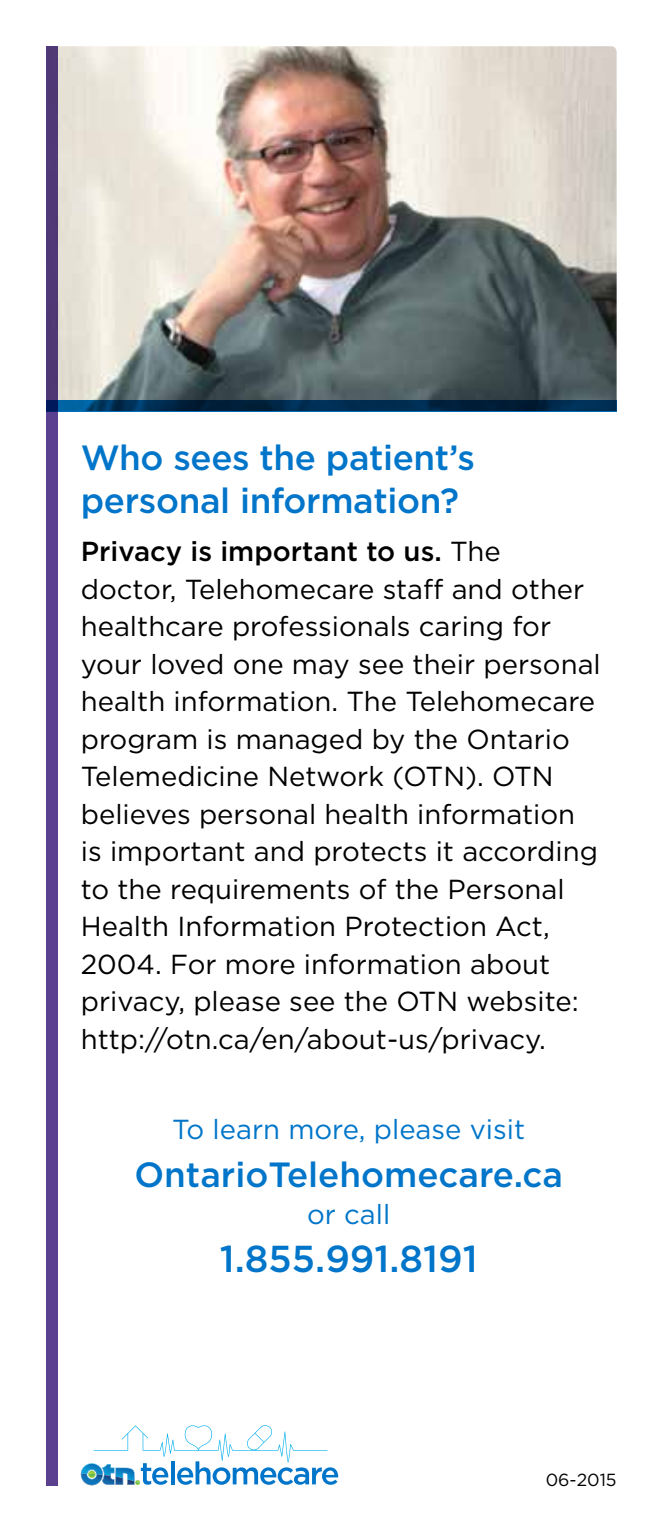
<style>
.page{position:relative;width:661px;height:1530px;background:#fff}
.page>*{position:absolute;margin:0;border:0;box-sizing:border-box;transform-origin:0 0}
.body{font:500 37.5px "Gotham";color:#0075c9}
.subhead{font:500 35px/42.5px "Gotham";letter-spacing:-.01em;color:#0075c9}
.body-2{font:500 35px "Gotham";color:#0075c9}
.body-3{font:27.5px/37.5px "Gotham";color:#000}
.body-4{font:27.5px "Gotham";color:#0075c9}
.t1{font:17.5px "Gotham";color:#000}
.s1{font-weight:500}
</style>
<div class="page">
<img style="left:58px;top:46px;width:558px;height:354px">
<svg style="left:58px;top:400px;width:558px;height:11px;background:#002b4e"></svg>
<svg style="left:81px;top:1425px;width:257px;height:60px"></svg>
<svg style="left:46px;top:46px;width:12px;height:1440px;background:#573d88"></svg>
<p class="subhead" style="left:81px;top:436px;width:396px">Who sees the patient’s personal information?</p>
<p class="body-3" style="left:81px;top:532px;width:521px"><span class="s1">Privacy is important to us.</span> The doctor, Telehomecare staff and other healthcare professionals caring for your loved one may see their personal health information. The Telehomecare program is managed by the Ontario Telemedicine Network (OTN). OTN believes personal health information is important and protects it according to the requirements of the Personal Health Information Protection Act, 2004. For more information about privacy, please see the OTN website: http://otn.ca/en/about-us/privacy.</p>
<p class="body-4" style="left:172px;top:1112px;width:354px">To learn more, please visit</p>
<p class="body-2" style="left:134px;top:1151px;width:430px">OntarioTelehomecare.ca</p>
<p class="body-4" style="left:307px;top:1197px;width:85px">or call</p>
<p class="body" style="left:220px;top:1234px;width:259px">1.855.991.8191</p>
<p class="t1" style="left:545px;top:1469px;width:72px">06-2015</p>
</div>
